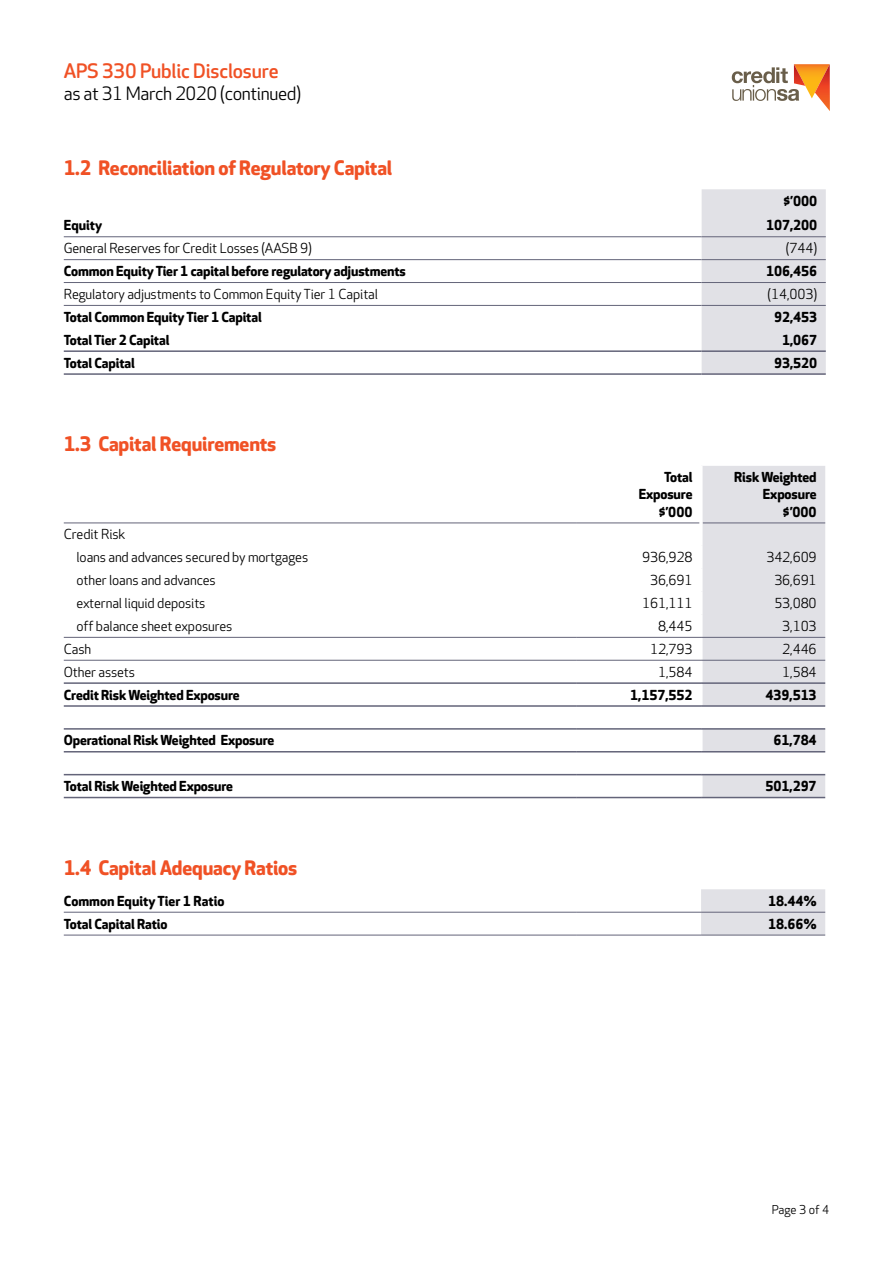
<style>
.page{position:relative;width:893px;height:1263px;background:#fff}
.page>*{position:absolute;margin:0;border:0;box-sizing:border-box;transform-origin:0 0}
.t1{font:700 19.5px "Apex Rounded";letter-spacing:-.01em;color:#f05125}
.t2{font:500 19.5px "Apex Rounded";letter-spacing:-.01em;color:#f05125}
.t3{font:18px "Apex Rounded";letter-spacing:-.02em;color:#000}
.t4{font:700 13.5px/16.2px "Apex Rounded";letter-spacing:-.01em;color:#000;text-align:right}
.t5{font:13.5px/23px "Apex Rounded";letter-spacing:-.01em;color:#000}
.t6{font:12px "Apex Rounded";color:#000}
</style>
<div class="page">
<svg style="left:732px;top:64px;width:98px;height:47px"></svg>
<div style="left:702px;top:189px;width:124px;height:184px;background:#e1e1e6"></div>
<hr style="left:64px;top:236px;width:638px;height:1px;background:#636479">
<hr style="left:702px;top:236px;width:124px;height:1px;background:#636479">
<hr style="left:64px;top:259px;width:638px;height:1px;background:#636479">
<hr style="left:702px;top:259px;width:124px;height:1px;background:#636479">
<hr style="left:64px;top:282px;width:638px;height:1px;background:#636479">
<hr style="left:702px;top:282px;width:124px;height:1px;background:#636479">
<hr style="left:64px;top:305px;width:638px;height:1px;background:#636479">
<hr style="left:702px;top:305px;width:124px;height:1px;background:#636479">
<hr style="left:64px;top:350px;width:638px;height:2px;background:#636479">
<hr style="left:702px;top:350px;width:124px;height:2px;background:#636479">
<hr style="left:64px;top:373px;width:638px;height:2px;background:#636479">
<hr style="left:702px;top:373px;width:124px;height:2px;background:#636479">
<svg style="left:64px;top:466px;width:761px;height:331px"></svg>
<hr style="left:64px;top:522px;width:513px;height:1px;background:#636479">
<hr style="left:577px;top:522px;width:123px;height:1px;background:#636479">
<hr style="left:703px;top:522px;width:122px;height:1px;background:#636479">
<hr style="left:700px;top:466px;width:3px;height:57px;background:#fff">
<hr style="left:700px;top:523px;width:3px;height:23px;background:#fff">
<hr style="left:700px;top:546px;width:3px;height:23px;background:#fff">
<hr style="left:700px;top:569px;width:3px;height:23px;background:#fff">
<hr style="left:700px;top:592px;width:3px;height:22px;background:#fff">
<hr style="left:700px;top:614px;width:3px;height:23px;background:#fff">
<hr style="left:700px;top:638px;width:3px;height:22px;background:#fff">
<hr style="left:700px;top:661px;width:3px;height:21px;background:#fff">
<hr style="left:700px;top:684px;width:3px;height:21px;background:#fff">
<hr style="left:700px;top:707px;width:3px;height:21px;background:#fff">
<hr style="left:700px;top:730px;width:3px;height:21px;background:#fff">
<hr style="left:700px;top:752px;width:3px;height:22px;background:#fff">
<hr style="left:700px;top:775px;width:3px;height:22px;background:#fff">
<hr style="left:64px;top:637px;width:513px;height:1px;background:#636479">
<hr style="left:577px;top:637px;width:124px;height:1px;background:#636479">
<hr style="left:701px;top:637px;width:124px;height:1px;background:#636479">
<hr style="left:64px;top:660px;width:513px;height:1px;background:#636479">
<hr style="left:577px;top:660px;width:124px;height:1px;background:#636479">
<hr style="left:701px;top:660px;width:124px;height:1px;background:#636479">
<hr style="left:64px;top:682px;width:513px;height:2px;background:#636479">
<hr style="left:577px;top:682px;width:124px;height:2px;background:#636479">
<hr style="left:701px;top:682px;width:124px;height:2px;background:#636479">
<hr style="left:64px;top:705px;width:513px;height:2px;background:#636479">
<hr style="left:577px;top:705px;width:124px;height:2px;background:#636479">
<hr style="left:701px;top:705px;width:124px;height:2px;background:#636479">
<hr style="left:64px;top:728px;width:513px;height:2px;background:#636479">
<hr style="left:577px;top:728px;width:124px;height:2px;background:#636479">
<hr style="left:701px;top:728px;width:124px;height:2px;background:#636479">
<hr style="left:64px;top:751px;width:513px;height:1px;background:#636479">
<hr style="left:577px;top:751px;width:124px;height:1px;background:#636479">
<hr style="left:701px;top:751px;width:124px;height:1px;background:#636479">
<hr style="left:64px;top:774px;width:513px;height:1px;background:#636479">
<hr style="left:577px;top:774px;width:124px;height:1px;background:#636479">
<hr style="left:701px;top:774px;width:124px;height:1px;background:#636479">
<hr style="left:64px;top:797px;width:513px;height:1px;background:#636479">
<hr style="left:577px;top:797px;width:124px;height:1px;background:#636479">
<hr style="left:701px;top:797px;width:124px;height:1px;background:#636479">
<svg style="left:577px;top:889px;width:248px;height:46px"></svg>
<hr style="left:64px;top:912px;width:513px;height:1px;background:#636479">
<hr style="left:577px;top:912px;width:124px;height:1px;background:#636479">
<hr style="left:701px;top:912px;width:124px;height:1px;background:#636479">
<hr style="left:64px;top:935px;width:513px;height:1px;background:#636479">
<hr style="left:577px;top:935px;width:124px;height:1px;background:#636479">
<hr style="left:701px;top:935px;width:124px;height:1px;background:#636479">
<h1 class="t2" style="left:64px;top:60px;width:216px">APS 330 Public Disclosure</h1>
<h2 class="t3" style="left:64px;top:83px;width:239px">as at 31 March 2020 (continued)</h2>
<h1 class="t1" style="left:64px;top:156px;width:330px">1.2 Reconciliation of Regulatory Capital</h1>
<p class="t4" style="left:783px;top:193px;width:35px">$’000</p>
<p class="t4" style="left:64px;top:218px;width:40px">Equity</p>
<p class="t4" style="left:766px;top:218px;width:53px">107,200</p>
<p class="t5" style="left:64px;top:237px;width:250px">General Reserves for Credit Losses (AASB 9)</p>
<p class="t5" style="left:786px;top:237px;width:33px">(744)</p>
<p class="t4" style="left:64px;top:263px;width:344px">Common Equity Tier 1 capital before regulatory adjustments</p>
<p class="t4" style="left:766px;top:263px;width:53px">106,456</p>
<p class="t5" style="left:64px;top:283px;width:316px">Regulatory adjustments to Common Equity Tier 1 Capital</p>
<p class="t5" style="left:768px;top:283px;width:51px">(14,003)</p>
<p class="t4" style="left:64px;top:309px;width:199px">Total Common Equity Tier 1 Capital</p>
<p class="t4" style="left:774px;top:309px;width:45px">92,453</p>
<p class="t4" style="left:64px;top:332px;width:107px">Total Tier 2 Capital</p>
<p class="t4" style="left:782px;top:332px;width:37px">1,067</p>
<p class="t4" style="left:64px;top:355px;width:73px">Total Capital</p>
<p class="t4" style="left:774px;top:355px;width:45px">93,520</p>
<h1 class="t1" style="left:64px;top:433px;width:214px">1.3 Capital Requirements</h1>
<p class="t5" style="left:77px;top:523px;width:233px;text-indent:-13px">Credit Risk<br>loans and advances secured by mortgages</p>
<p class="t4" style="left:639px;top:470px;width:55px">Total<br>Exposure</p>
<p class="t4" style="left:659px;top:504px;width:35px">$’000</p>
<p class="t4" style="left:734px;top:470px;width:84px">Risk Weighted<br>Exposure</p>
<p class="t4" style="left:783px;top:504px;width:35px">$’000</p>
<p class="t5" style="left:642px;top:546px;width:52px">936,928</p>
<p class="t5" style="left:766px;top:546px;width:52px">342,609</p>
<p class="t5" style="left:77px;top:569px;width:141px">other loans and advances</p>
<p class="t5" style="left:650px;top:569px;width:44px">36,691</p>
<p class="t5" style="left:774px;top:569px;width:44px">36,691</p>
<p class="t5" style="left:77px;top:592px;width:130px">external liquid deposits</p>
<p class="t5" style="left:642px;top:592px;width:52px">161,111</p>
<p class="t5" style="left:774px;top:592px;width:44px">53,080</p>
<p class="t5" style="left:77px;top:615px;width:157px">off balance sheet exposures</p>
<p class="t5" style="left:658px;top:615px;width:36px">8,445</p>
<p class="t5" style="left:782px;top:615px;width:36px">3,103</p>
<p class="t5" style="left:64px;top:638px;width:29px">Cash</p>
<p class="t5" style="left:650px;top:638px;width:44px">12,793</p>
<p class="t5" style="left:782px;top:638px;width:36px">2,446</p>
<p class="t5" style="left:64px;top:661px;width:73px">Other assets</p>
<p class="t5" style="left:658px;top:661px;width:36px">1,584</p>
<p class="t5" style="left:782px;top:661px;width:36px">1,584</p>
<p class="t4" style="left:64px;top:687px;width:178px">Credit Risk Weighted Exposure</p>
<p class="t4" style="left:630px;top:687px;width:64px">1,157,552</p>
<p class="t4" style="left:766px;top:687px;width:53px">439,513</p>
<p class="t4" style="left:64px;top:733px;width:212px">Operational Risk Weighted Exposure</p>
<p class="t4" style="left:774px;top:733px;width:45px">61,784</p>
<p class="t4" style="left:64px;top:778px;width:171px">Total Risk Weighted Exposure</p>
<p class="t4" style="left:766px;top:778px;width:53px">501,297</p>
<h1 class="t1" style="left:64px;top:856px;width:235px">1.4 Capital Adequacy Ratios</h1>
<p class="t4" style="left:64px;top:893px;width:162px">Common Equity Tier 1 Ratio</p>
<p class="t4" style="left:768px;top:893px;width:50px">18.44%</p>
<p class="t4" style="left:64px;top:916px;width:105px">Total Capital Ratio</p>
<p class="t4" style="left:768px;top:916px;width:50px">18.66%</p>
<p class="t6" style="left:772px;top:1203px;width:59px">Page 3 of 4</p>
</div>
